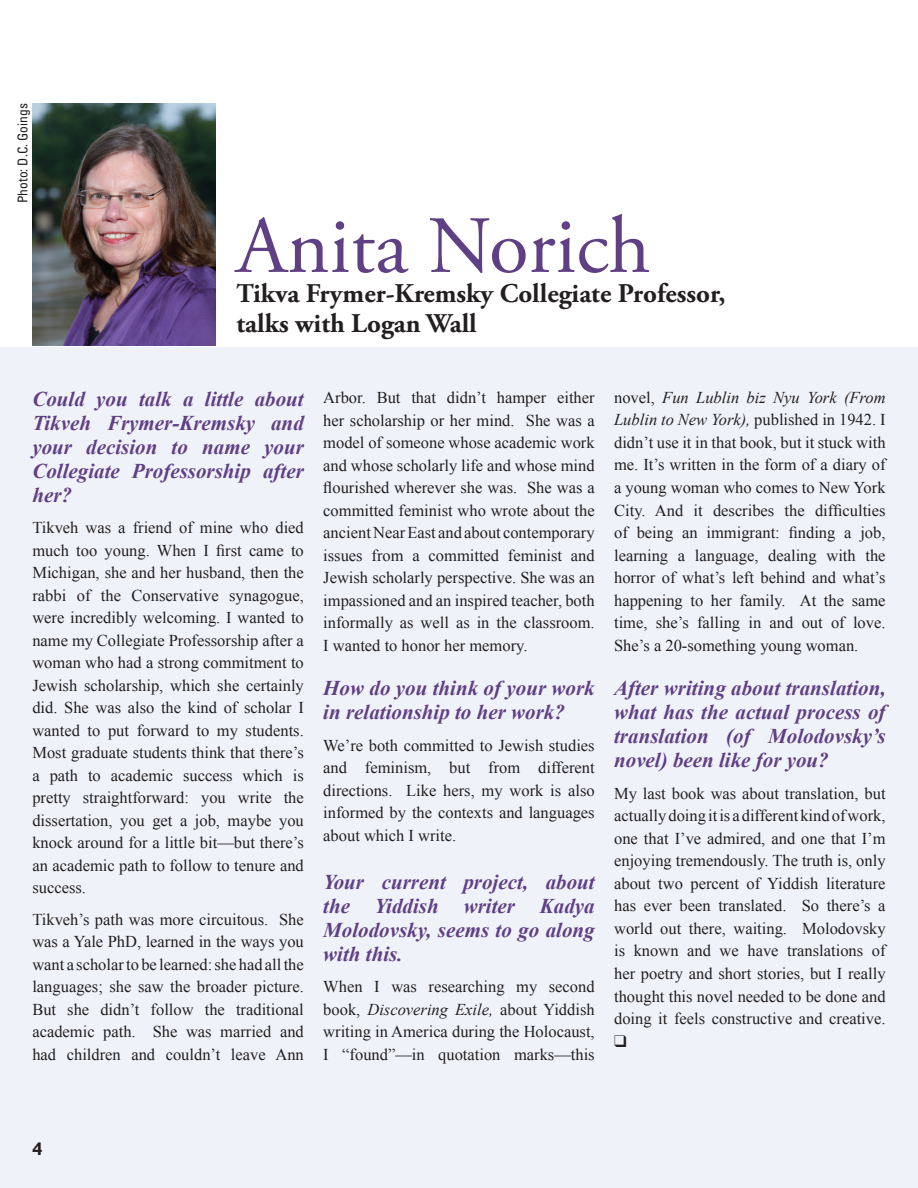
<style>
.page{position:relative;width:918px;height:1188px;background:#fff}
.page>*{position:absolute;margin:0;border:0;box-sizing:border-box;transform-origin:0 0}
.t1{font:81px "Adobe Garamond Pro";color:#604084}
.t2{font:700 27px/30px "Adobe Garamond Pro";color:#231f20}
.t3{font:italic 700 21px/24px "Times New Roman";color:#604084;text-align:justify}
.t4{font:700 19.5px "Tw Cen";color:#231f20}
.t5{font:16.5px/22.5px "Times New Roman";color:#231f20;text-align:justify}
.t6{font:condensed 13.5px "Univers";color:#231f20}
.s1{font-style:italic}
</style>
<div class="page">
<div style="left:0;top:5px;width:918px;height:1183px;background:#eff2f9"></div>
<div style="left:0;top:0;width:918px;height:346px;background:#fff"></div>
<img style="left:32px;top:104px;width:183px;height:241px">
<p class="t6" style="left:14px;top:203px;width:101px;rotate:-90deg">Photo: D.C. Goings</p>
<h1 class="t1" style="left:237px;top:198px;width:415px">Anita Norich</h1>
<h2 class="t2" style="left:237px;top:279px;width:490px">Tikva Frymer-Kremsky Collegiate Professor, talks with Logan Wall</h2>
<p class="t3" style="left:32px;top:386px;width:273px">Could you talk a little about Tikveh Frymer-Kremsky and your decision to name your Collegiate Professorship after her?</p>
<p class="t5" style="left:32px;top:516px;width:273px">Tikveh was a friend of mine who died much too young. When I first came to Michigan, she and her husband, then the rabbi of the Conservative synagogue, were incredibly welcoming. I wanted to name my Collegiate Professorship after a woman who had a strong commitment to Jewish scholarship, which she certainly did. She was also the kind of scholar I wanted to put forward to my students.<br>Most graduate students think that there’s a path to academic success which is pretty straightforward: you write the dissertation, you get a job, maybe you knock around for a little bit—but there’s an academic path to follow to tenure and success.</p>
<p class="t5" style="left:32px;top:908px;width:273px">Tikveh’s path was more circuitous. She was a Yale PhD, learned in the ways you want a scholar to be learned: she had all the languages; she saw the broader picture.<br>But she didn’t follow the traditional academic path. She was married and had children and couldn’t leave Ann</p>
<p class="t5" style="left:323px;top:386px;width:273px">Arbor. But that didn’t hamper either her scholarship or her mind. She was a model of someone whose academic work and whose scholarly life and whose mind flourished wherever she was. She was a committed feminist who wrote about the ancient Near East and about contemporary issues from a committed feminist and Jewish scholarly perspective. She was an impassioned and an inspired teacher, both informally as well as in the classroom.<br>I wanted to honor her memory.</p>
<p class="t3" style="left:323px;top:676px;width:273px">How do you think of your work in relationship to her work?</p>
<p class="t5" style="left:323px;top:734px;width:273px">We’re both committed to Jewish studies and feminism, but from different directions. Like hers, my work is also informed by the contexts and languages about which I write.</p>
<p class="t3" style="left:323px;top:869px;width:273px">Your current project, about the Yiddish writer Kadya Molodovsky, seems to go along with this.</p>
<p class="t5" style="left:323px;top:975px;width:273px">When I was researching my second book, <span class="s1">Discovering Exile,</span> about Yiddish writing in America during the Holocaust, I “found”—in quotation marks—this</p>
<p class="t5" style="left:614px;top:386px;width:273px">novel, <span class="s1">Fun Lublin biz Nyu York (From Lublin to New York),</span> published in 1942. I didn’t use it in that book, but it stuck with me. It’s written in the form of a diary of a young woman who comes to New York City. And it describes the difficulties of being an immigrant: finding a job, learning a language, dealing with the horror of what’s left behind and what’s happening to her family. At the same time, she’s falling in and out of love.<br>She’s a 20-something young woman.</p>
<p class="t3" style="left:614px;top:676px;width:273px">After writing about translation, what has the actual process of translation (of Molodovsky’s novel) been like for you?</p>
<p class="t5" style="left:614px;top:782px;width:273px">My last book was about translation, but actually doing it is a different kind of work, one that I’ve admired, and one that I’m enjoying tremendously. The truth is, only about two percent of Yiddish literature has ever been translated. So there’s a world out there, waiting. Molodovsky is known and we have translations of her poetry and short stories, but I really thought this novel needed to be done and doing it feels constructive and creative.</p>
<p class="t4" style="left:32px;top:1137px;width:12px">4</p>
</div>
